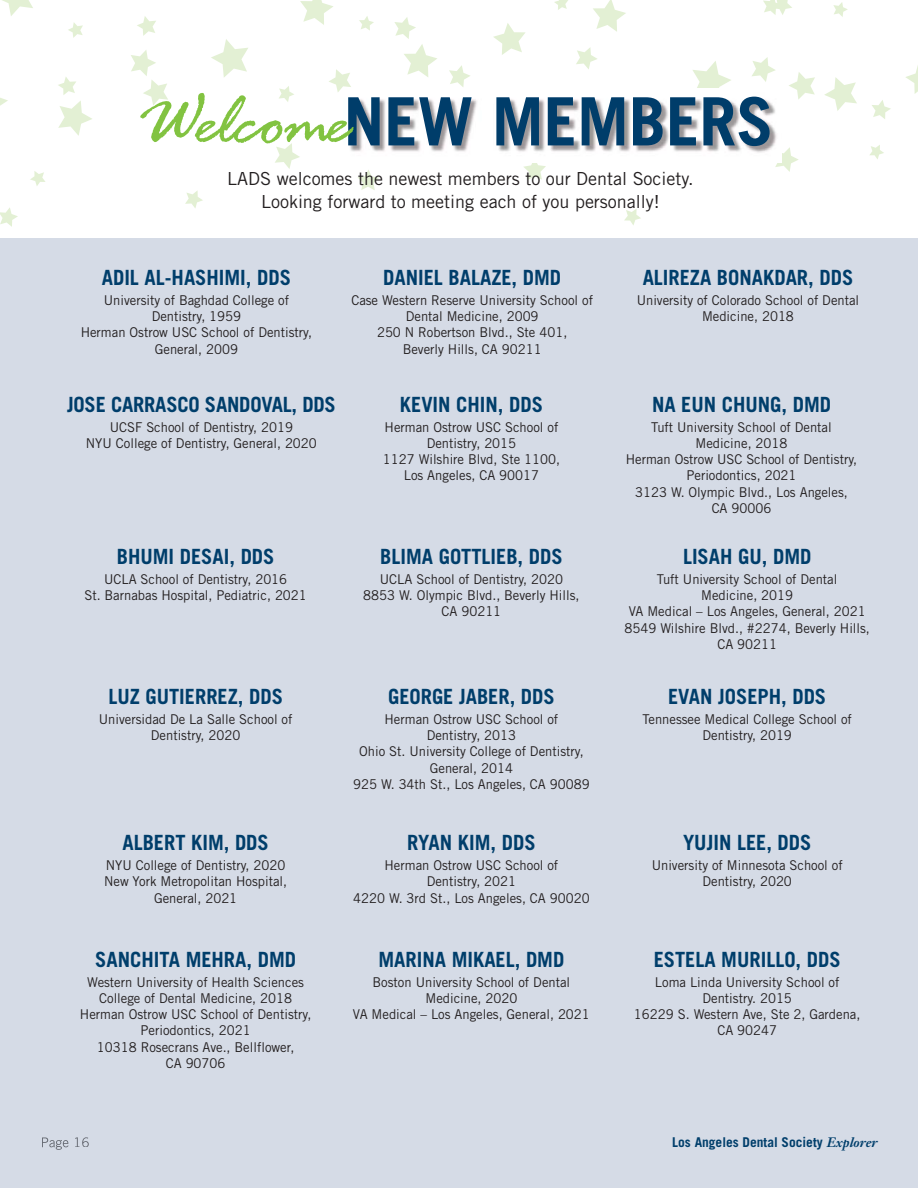
<style>
.page{position:relative;width:918px;height:1188px;background:#fff}
.page>*{position:absolute;margin:0;border:0;box-sizing:border-box;transform-origin:0 0}
.t1{font:700 66.75px "Trade Gothic";color:#003d6a}
.t2{font:700 21px "Trade Gothic";color:#003e6b}
.t3{font:18px/22.5px "Trade Gothic";color:#231f20;text-align:center}
.t4{font:13.5px/16.2px "Trade Gothic";color:#231f20;text-align:center}
.t5{font:700 13.5px "Trade Gothic";color:#003e6b}
.s1{font-family:"Rage Italic Plain";font-weight:400;font-size:77.1px;color:#82c341}
.s2{font-family:"Janson Text";font-style:italic}
</style>
<div class="page">
<svg style="left:789px;top:72px;width:26px;height:27px"></svg>
<svg style="left:137px;top:16px;width:19px;height:20px"></svg>
<svg style="left:0;top:98px;width:8px;height:8px"></svg>
<svg style="left:30px;top:171px;width:15px;height:15px"></svg>
<svg style="left:2px;top:0;width:31px;height:16px"></svg>
<svg style="left:68px;top:23px;width:15px;height:15px"></svg>
<svg style="left:275px;top:143px;width:25px;height:26px"></svg>
<svg style="left:185px;top:190px;width:18px;height:18px"></svg>
<svg style="left:300px;top:0;width:33px;height:25px"></svg>
<svg style="left:775px;top:147px;width:24px;height:25px"></svg>
<svg style="left:872px;top:100px;width:19px;height:19px"></svg>
<svg style="left:524px;top:163px;width:22px;height:17px"></svg>
<svg style="left:693px;top:61px;width:38px;height:27px"></svg>
<svg style="left:359px;top:16px;width:15px;height:15px"></svg>
<svg style="left:593px;top:0;width:33px;height:32px"></svg>
<svg style="left:329px;top:69px;width:22px;height:23px"></svg>
<svg style="left:131px;top:50px;width:37px;height:56px"></svg>
<svg style="left:763px;top:0;width:29px;height:15px"></svg>
<svg style="left:905px;top:65px;width:13px;height:29px"></svg>
<svg style="left:870px;top:145px;width:14px;height:14px"></svg>
<svg style="left:752px;top:57px;width:24px;height:25px"></svg>
<svg style="left:833px;top:2px;width:15px;height:15px"></svg>
<svg style="left:624px;top:209px;width:17px;height:16px"></svg>
<svg style="left:824px;top:77px;width:33px;height:34px"></svg>
<svg style="left:58px;top:77px;width:34px;height:59px"></svg>
<svg style="left:358px;top:170px;width:21px;height:20px"></svg>
<svg style="left:211px;top:39px;width:37px;height:38px"></svg>
<svg style="left:279px;top:86px;width:15px;height:16px"></svg>
<svg style="left:0;top:207px;width:18px;height:20px"></svg>
<svg style="left:554px;top:0;width:14px;height:10px"></svg>
<svg style="left:449px;top:65px;width:21px;height:22px"></svg>
<svg style="left:394px;top:17px;width:43px;height:60px"></svg>
<svg style="left:576px;top:47px;width:21px;height:22px"></svg>
<svg style="left:493px;top:23px;width:32px;height:32px"></svg>
<div style="left:0;top:239px;width:918px;height:949px;background:#d5dbe6"></div>
<img style="left:344px;top:88px;width:437px;height:75px">
<svg style="left:42px;top:1137px;width:27px;height:13px"></svg>
<svg style="left:75px;top:1137px;width:14px;height:10px"></svg>
<h1 class="t1" style="left:139px;top:97px;width:636px"><span class="s1">Welcome</span>NEW MEMBERS</h1>
<h3 class="t3" style="left:227px;top:169px;width:468px">LADS welcomes the newest members to our Dental Society.<br>Looking forward to meeting each of you personally!</h3>
<h2 class="t2" style="left:102px;top:270px;width:191px">ADIL AL-HASHIMI, DDS</h2>
<p class="t4" style="left:81px;top:293px;width:233px">University of Baghdad College of<br>Dentistry, 1959<br>Herman Ostrow USC School of Dentistry,<br>General, 2009</p>
<h2 class="t2" style="left:67px;top:397px;width:270px">JOSE CARRASCO SANDOVAL, DDS</h2>
<p class="t4" style="left:86px;top:420px;width:232px">UCSF School of Dentistry, 2019<br>NYU College of Dentistry, General, 2020</p>
<h2 class="t2" style="left:383px;top:270px;width:180px">DANIEL BALAZE, DMD</h2>
<p class="t4" style="left:351px;top:293px;width:243px">Case Western Reserve University School of<br>Dental Medicine, 2009<br>250 N Robertson Blvd., Ste 401,<br>Beverly Hills, CA 90211</p>
<h2 class="t2" style="left:400px;top:397px;width:145px">KEVIN CHIN, DDS</h2>
<p class="t4" style="left:383px;top:420px;width:179px">Herman Ostrow USC School of<br>Dentistry, 2015<br>1127 Wilshire Blvd, Ste 1100,<br>Los Angeles, CA 90017</p>
<h2 class="t2" style="left:117px;top:549px;width:159px">BHUMI DESAI, DDS</h2>
<p class="t4" style="left:84px;top:572px;width:224px">UCLA School of Dentistry, 2016<br>St. Barnabas Hospital, Pediatric, 2021</p>
<h2 class="t2" style="left:380px;top:549px;width:184px">BLIMA GOTTLIEB, DDS</h2>
<p class="t4" style="left:363px;top:572px;width:218px">UCLA School of Dentistry, 2020<br>8853 W. Olympic Blvd., Beverly Hills,<br>CA 90211</p>
<h2 class="t2" style="left:108px;top:689px;width:176px">LUZ GUTIERREZ, DDS</h2>
<p class="t4" style="left:99px;top:712px;width:195px">Universidad De La Salle School of<br>Dentistry, 2020</p>
<h2 class="t2" style="left:122px;top:835px;width:148px">ALBERT KIM, DDS</h2>
<p class="t4" style="left:104px;top:859px;width:185px">NYU College of Dentistry, 2020<br>New York Metropolitan Hospital,<br>General, 2021</p>
<h2 class="t2" style="left:95px;top:952px;width:202px">SANCHITA MEHRA, DMD</h2>
<p class="t4" style="left:80px;top:975px;width:233px">Western University of Health Sciences<br>College of Dental Medicine, 2018<br>Herman Ostrow USC School of Dentistry,<br>Periodontics, 2021<br>10318 Rosecrans Ave., Bellflower,<br>CA 90706</p>
<h2 class="t2" style="left:388px;top:689px;width:168px">GEORGE JABER, DDS</h2>
<p class="t4" style="left:353px;top:712px;width:238px">Herman Ostrow USC School of<br>Dentistry, 2013<br>Ohio St. University College of Dentistry,<br>General, 2014<br>925 W. 34th St., Los Angeles, CA 90089</p>
<h2 class="t2" style="left:407px;top:835px;width:130px">RYAN KIM, DDS</h2>
<p class="t4" style="left:353px;top:859px;width:238px">Herman Ostrow USC School of<br>Dentistry, 2021<br>4220 W. 3rd St., Los Angeles, CA 90020</p>
<h2 class="t2" style="left:379px;top:952px;width:187px">MARINA MIKAEL, DMD</h2>
<p class="t4" style="left:353px;top:975px;width:238px">Boston University School of Dental<br>Medicine, 2020<br>VA Medical – Los Angeles, General, 2021</p>
<h2 class="t2" style="left:643px;top:270px;width:212px">ALIREZA BONAKDAR, DDS</h2>
<p class="t4" style="left:637px;top:293px;width:224px">University of Colorado School of Dental<br>Medicine, 2018</p>
<h2 class="t2" style="left:652px;top:397px;width:181px">NA EUN CHUNG, DMD</h2>
<p class="t4" style="left:626px;top:420px;width:233px">Tuft University School of Dental<br>Medicine, 2018<br>Herman Ostrow USC School of Dentistry,<br>Periodontics, 2021<br>3123 W. Olympic Blvd., Los Angeles,<br>CA 90006</p>
<h2 class="t2" style="left:683px;top:549px;width:130px">LISAH GU, DMD</h2>
<p class="t4" style="left:625px;top:572px;width:247px">Tuft University School of Dental<br>Medicine, 2019<br>VA Medical – Los Angeles, General, 2021<br>8549 Wilshire Blvd., #2274, Beverly Hills,<br>CA 90211</p>
<h2 class="t2" style="left:668px;top:689px;width:160px">EVAN JOSEPH, DDS</h2>
<p class="t4" style="left:642px;top:712px;width:211px">Tennessee Medical College School of<br>Dentistry, 2019</p>
<h2 class="t2" style="left:683px;top:835px;width:130px">YUJIN LEE, DDS</h2>
<p class="t4" style="left:652px;top:859px;width:193px">University of Minnesota School of<br>Dentistry, 2020</p>
<h2 class="t2" style="left:654px;top:952px;width:189px">ESTELA MURILLO, DDS</h2>
<p class="t4" style="left:634px;top:975px;width:228px">Loma Linda University School of<br>Dentistry. 2015<br>16229 S. Western Ave, Ste 2, Gardena,<br>CA 90247</p>
<p class="t5" style="left:672px;top:1137px;width:207px">Los Angeles Dental Society <span class="s2">Explorer</span></p>
</div>
